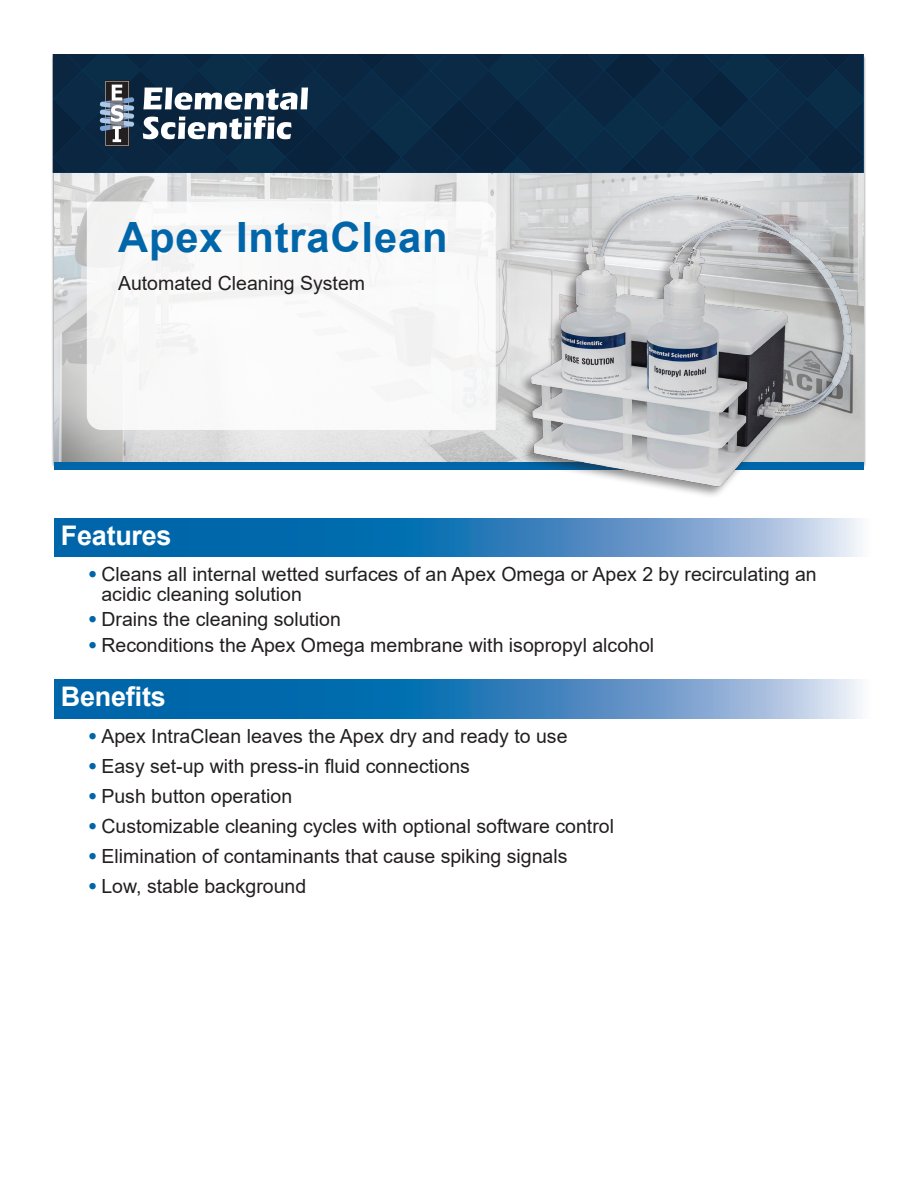
<style>
.page{position:relative;width:918px;height:1188px;background:#fff}
.page>*{position:absolute;margin:0;border:0;box-sizing:border-box;transform-origin:0 0}
.Product_Name{font:700 41.7px "Arial";letter-spacing:.02em;color:#0065a9}
.Main_Point_headline_in_blue_bar{font:700 27px "Arial";letter-spacing:-.01em;color:#fff}
.Product_Description{font:19.5px/19.5px "Arial";color:#231f20}
.s1{font-weight:900;color:#0065a9}
</style>
<div class="page">
<img style="left:54px;top:173px;width:810px;height:289px">
<div style="left:54px;top:462px;width:810px;height:8px;background:#0065a9"></div>
<svg style="left:87px;top:202px;width:409px;height:228px"></svg>
<svg style="left:54px;top:518px;width:808px;height:39px;background:#3c86be"></svg>
<svg style="left:54px;top:679px;width:808px;height:39px;background:#3c86be"></svg>
<svg style="left:53px;top:54px;width:811px;height:119px;background:#15314b"></svg>
<img style="left:515px;top:179px;width:349px;height:317px">
<p class="Product_Name" style="left:118px;top:208px;width:331px">Apex IntraClean</p>
<p class="Product_Description" style="left:118px;top:273px;width:249px">Automated Cleaning System</p>
<p class="Main_Point_headline_in_blue_bar" style="left:61px;top:516px;width:112px">Features</p>
<p class="Product_Description" style="left:101px;top:565px;width:717px;text-indent:-14px"><span class="s1">•</span> Cleans all internal wetted surfaces of an Apex Omega or Apex 2 by recirculating an acidic cleaning solution</p>
<p class="Product_Description" style="left:88px;top:610px;width:255px"><span class="s1">•</span> Drains the cleaning solution</p>
<p class="Product_Description" style="left:88px;top:635px;width:568px"><span class="s1">•</span> Reconditions the Apex Omega membrane with isopropyl alcohol</p>
<p class="Main_Point_headline_in_blue_bar" style="left:61px;top:677px;width:106px">Benefits</p>
<p class="Product_Description" style="left:88px;top:726px;width:481px"><span class="s1">•</span> Apex IntraClean leaves the Apex dry and ready to use</p>
<p class="Product_Description" style="left:88px;top:756px;width:383px"><span class="s1">•</span> Easy set-up with press-in fluid connections</p>
<p class="Product_Description" style="left:88px;top:786px;width:206px"><span class="s1">•</span> Push button operation</p>
<p class="Product_Description" style="left:88px;top:816px;width:528px"><span class="s1">•</span> Customizable cleaning cycles with optional software control</p>
<p class="Product_Description" style="left:88px;top:846px;width:481px"><span class="s1">•</span> Elimination of contaminants that cause spiking signals</p>
<p class="Product_Description" style="left:88px;top:876px;width:220px"><span class="s1">•</span> Low, stable background</p>
</div>
